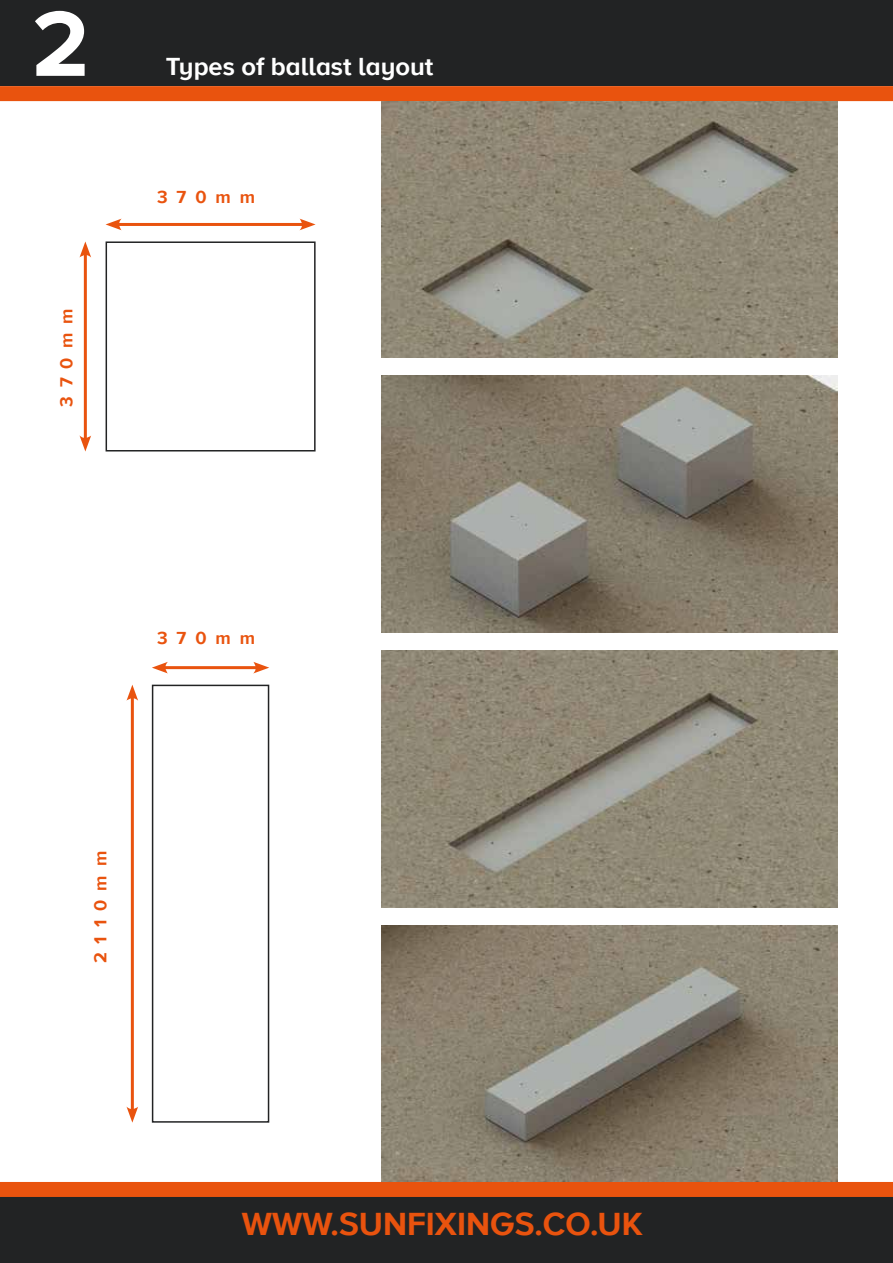
<style>
.page{position:relative;width:893px;height:1263px;background:#fff}
.page>*{position:absolute;margin:0;border:0;box-sizing:border-box;transform-origin:0 0}
.t1{font:700 96px "Proxima Nova A";color:#fff}
.t2{font:700 33px "Proxima Nova A";color:#e9530e}
.t3{font:700 25.5px "Proxima Nova A";color:#fff}
.t4{font:700 18px "Proxima Nova A";letter-spacing:.5em;color:#e9530e}
</style>
<div class="page">
<div style="left:0;top:0;width:893px;height:86px;background:#222324"></div>
<div style="left:0;top:1195px;width:893px;height:68px;background:#222324"></div>
<div style="left:0;top:1182px;width:893px;height:15px;background:#e9530e"></div>
<div style="left:0;top:86px;width:893px;height:15px;background:#e9530e"></div>
<img style="left:381px;top:101px;width:456px;height:257px">
<img style="left:381px;top:376px;width:456px;height:256px">
<img style="left:381px;top:650px;width:456px;height:257px">
<img style="left:381px;top:925px;width:456px;height:257px">
<div style="left:106px;top:241px;width:210px;height:210px;border:2px solid #222324"></div>
<div style="left:152px;top:685px;width:117px;height:438px;border:2px solid #222324"></div>
<hr style="left:131px;top:695px;width:3px;height:417px;background:#e9530e">
<svg style="left:126px;top:685px;width:12px;height:16px"></svg>
<svg style="left:126px;top:1106px;width:12px;height:17px"></svg>
<hr style="left:84px;top:252px;width:3px;height:189px;background:#e9530e">
<svg style="left:79px;top:241px;width:12px;height:17px"></svg>
<svg style="left:79px;top:435px;width:12px;height:16px"></svg>
<hr style="left:116px;top:223px;width:189px;height:3px;background:#e9530e">
<svg style="left:106px;top:219px;width:16px;height:11px"></svg>
<svg style="left:300px;top:219px;width:16px;height:11px"></svg>
<hr style="left:162px;top:666px;width:97px;height:3px;background:#e9530e">
<svg style="left:152px;top:662px;width:16px;height:11px"></svg>
<svg style="left:253px;top:662px;width:16px;height:11px"></svg>
<h1 class="t1" style="left:32px;top:-11px;width:59px">2</h1>
<p class="t4" style="left:56px;top:407px;width:100px;rotate:-90deg">370mm</p>
<h3 class="t3" style="left:166px;top:52px;width:269px">Types of ballast layout</h3>
<p class="t4" style="left:157px;top:187px;width:100px">370mm</p>
<p class="t4" style="left:157px;top:627px;width:100px">370mm</p>
<p class="t4" style="left:90px;top:963px;width:114px;rotate:-90deg">2110mm</p>
<h2 class="t2" style="left:242px;top:1205px;width:402px">WWW.SUNFIXINGS.CO.UK</h2>
</div>
